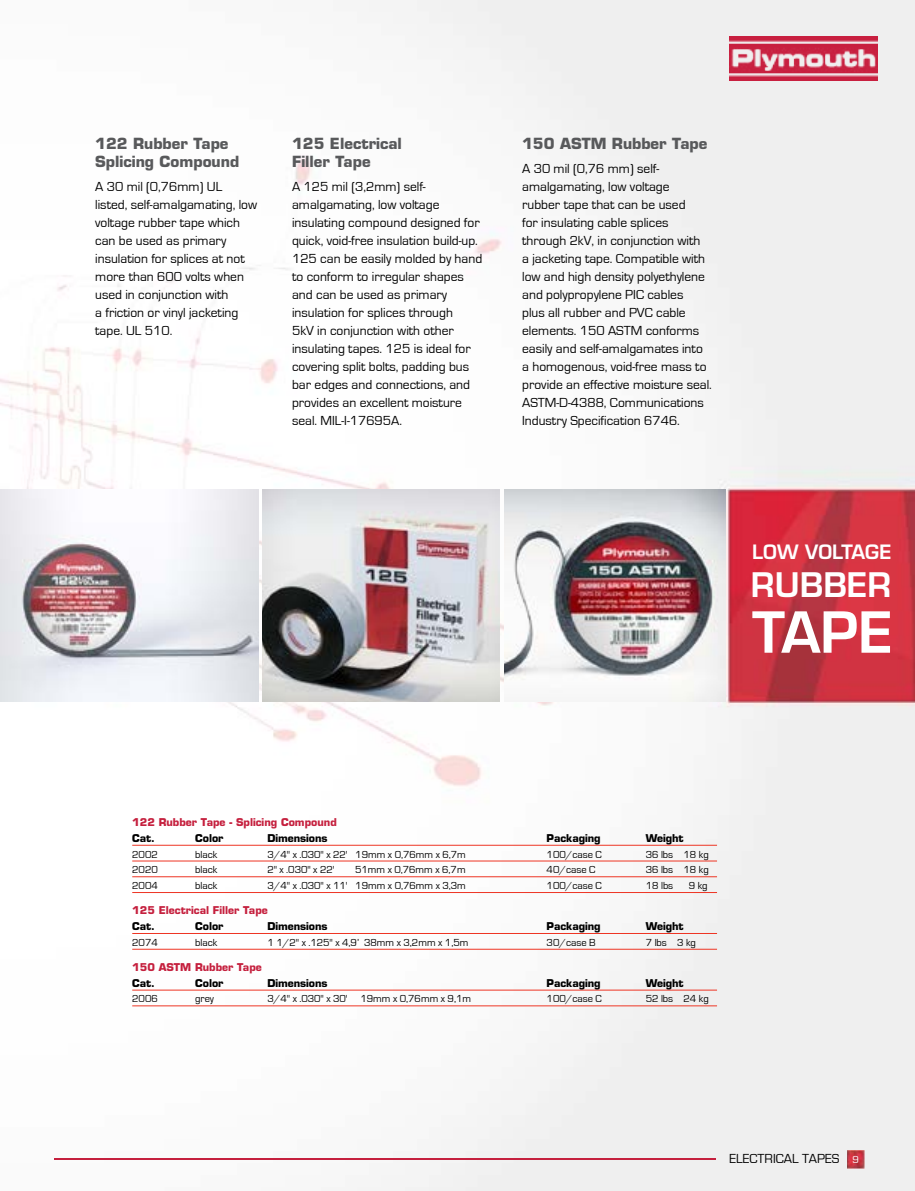
<style>
.page{position:relative;width:915px;height:1191px;background:#fff}
.page>*{position:absolute;margin:0;border:0;box-sizing:border-box;transform-origin:0 0}
.t1{font:600 55.2px "Eurostile";color:#fff}
.t2{font:600 33px "Eurostile";color:#fff}
.t3{font:600 19.35px "Eurostile";color:#fff}
.t4{font:700 15px/18px "Eurostile";color:#58595b}
.t5{font:13.5px/18px "Eurostile";color:#000}
.t6{font:10.5px "Eurostile";letter-spacing:-.005em;color:#000}
.t7{font:700 10.5px "Eurostile";letter-spacing:-.005em;color:#000}
.t8{font:700 10.5px "Eurostile";color:#c5203e}
.s1{font-size:10.5px;color:#fff}
</style>
<div class="page">
<img style="left:0;top:0;width:914px;height:1191px">
<img style="left:729px;top:36px;width:147px;height:44px">
<img style="left:847px;top:1150px;width:16px;height:18px">
<hr style="left:54px;top:1158px;width:661px;height:2px;background:#c5203e">
<img style="left:0;top:489px;width:258px;height:212px">
<img style="left:263px;top:489px;width:237px;height:212px">
<img style="left:504px;top:489px;width:221px;height:212px">
<hr style="left:132px;top:845px;width:584px;height:1px;background:#ee3524">
<hr style="left:132px;top:860px;width:584px;height:1px;background:#ee3524">
<hr style="left:132px;top:876px;width:584px;height:1px;background:#ee3524">
<hr style="left:132px;top:892px;width:584px;height:1px;background:#ee3524">
<hr style="left:132px;top:933px;width:584px;height:1px;background:#ee3524">
<hr style="left:132px;top:949px;width:584px;height:1px;background:#ee3524">
<hr style="left:132px;top:989px;width:584px;height:1px;background:#ee3524">
<hr style="left:132px;top:1005px;width:584px;height:1px;background:#ee3524">
<p class="t4" style="left:95px;top:134px;width:145px">122 Rubber Tape<br>Splicing Compound</p>
<p class="t5" style="left:95px;top:177px;width:163px">A 30 mil (0,76mm) UL listed, self-amalgamating, low voltage rubber tape which can be used as primary insulation for splices at not more than 600 volts when used in conjunction with<br>a friction or vinyl jacketing tape. UL 510.</p>
<p class="t4" style="left:292px;top:134px;width:111px">125 Electrical<br>Filler Tape</p>
<p class="t5" style="left:292px;top:177px;width:192px">A 125 mil (3,2mm) self&shy;amalgamating, low voltage insulating compound designed for quick, void-free insulation build-up.<br>125 can be easily molded by hand to conform to irregular shapes and can be used as primary insulation for splices through<br>5kV in conjunction with other insulating tapes. 125 is ideal for covering split bolts, padding bus bar edges and connections, and provides an excellent moisture seal. MIL-I-17695A.</p>
<p class="t4" style="left:522px;top:134px;width:187px">150 ASTM Rubber Tape</p>
<p class="t5" style="left:522px;top:159px;width:191px">A 30 mil (0,76 mm) self&shy;amalgamating, low voltage<br>rubber tape that can be used<br>for insulating cable splices through 2kV, in conjunction with<br>a jacketing tape. Compatible with low and high density polyethylene and polypropylene PIC cables<br>plus all rubber and PVC cable elements. 150 ASTM conforms easily and self-amalgamates into a homogenous, void-free mass to provide an effective moisture seal.<br>ASTM-D-4388, Communications<br>Industry Specification 6746.</p>
<h3 class="t3" style="left:752px;top:540px;width:140px">LOW VOLTAGE</h3>
<h2 class="t2" style="left:750px;top:564px;width:142px">RUBBER</h2>
<h1 class="t1" style="left:752px;top:598px;width:142px">TAPE</h1>
<p class="t8" style="left:132px;top:815px;width:206px">122 Rubber Tape - Splicing Compound</p>
<p class="t7" style="left:132px;top:831px;width:24px">Cat.</p>
<p class="t7" style="left:195px;top:831px;width:30px">Color</p>
<p class="t7" style="left:267px;top:831px;width:62px">Dimensions</p>
<p class="t7" style="left:546px;top:831px;width:56px">Packaging</p>
<p class="t7" style="left:645px;top:831px;width:39px">Weight</p>
<p class="t6" style="left:132px;top:848px;width:27px">2002</p>
<p class="t6" style="left:195px;top:848px;width:24px">black</p>
<p class="t6" style="left:267px;top:848px;width:200px">3/4" x .030" x 22' 19mm x 0,76mm x 6,7m</p>
<p class="t6" style="left:546px;top:848px;width:57px">100/case C</p>
<p class="t6" style="left:645px;top:848px;width:64px">36 lbs 18 kg</p>
<p class="t6" style="left:132px;top:864px;width:27px">2020</p>
<p class="t6" style="left:195px;top:864px;width:24px">black</p>
<p class="t6" style="left:267px;top:864px;width:69px">2" x .030" x 22'</p>
<p class="t6" style="left:355px;top:864px;width:112px">51mm x 0,76mm x 6,7m</p>
<p class="t6" style="left:546px;top:864px;width:50px">40/case C</p>
<p class="t6" style="left:645px;top:864px;width:64px">36 lbs 18 kg</p>
<p class="t6" style="left:132px;top:880px;width:27px">2004</p>
<p class="t6" style="left:195px;top:880px;width:24px">black</p>
<p class="t6" style="left:267px;top:880px;width:200px">3/4" x .030" x 11' 19mm x 0,76mm x 3,3m</p>
<p class="t6" style="left:546px;top:880px;width:57px">100/case C</p>
<p class="t6" style="left:645px;top:880px;width:29px">18 lbs</p>
<p class="t6" style="left:688px;top:880px;width:20px">9 kg</p>
<p class="t8" style="left:132px;top:904px;width:137px">125 Electrical Filler Tape</p>
<p class="t7" style="left:132px;top:919px;width:24px">Cat.</p>
<p class="t7" style="left:195px;top:919px;width:30px">Color</p>
<p class="t7" style="left:267px;top:919px;width:62px">Dimensions</p>
<p class="t7" style="left:546px;top:919px;width:56px">Packaging</p>
<p class="t7" style="left:645px;top:919px;width:39px">Weight</p>
<p class="t6" style="left:132px;top:936px;width:27px">2074</p>
<p class="t6" style="left:195px;top:936px;width:24px">black</p>
<p class="t6" style="left:267px;top:936px;width:202px">1 1/2" x .125" x 4,9’ 38mm x 3,2mm x 1,5m</p>
<p class="t6" style="left:546px;top:936px;width:51px">30/case B</p>
<p class="t6" style="left:645px;top:936px;width:52px">7 lbs 3 kg</p>
<p class="t8" style="left:132px;top:960px;width:131px">150 ASTM Rubber Tape</p>
<p class="t7" style="left:132px;top:976px;width:24px">Cat.</p>
<p class="t7" style="left:195px;top:976px;width:30px">Color</p>
<p class="t7" style="left:267px;top:976px;width:62px">Dimensions</p>
<p class="t7" style="left:546px;top:976px;width:56px">Packaging</p>
<p class="t7" style="left:645px;top:976px;width:39px">Weight</p>
<p class="t6" style="left:132px;top:993px;width:27px">2006</p>
<p class="t6" style="left:195px;top:993px;width:20px">grey</p>
<p class="t6" style="left:267px;top:993px;width:205px">3/4" x .030" x 30' 19mm x 0,76mm x 9,1m</p>
<p class="t6" style="left:546px;top:993px;width:57px">100/case C</p>
<p class="t6" style="left:645px;top:993px;width:64px">52 lbs 24 kg</p>
<p class="t5" style="left:729px;top:1150px;width:131px">ELECTRICAL TAPES <span class="s1">9</span></p>
</div>
